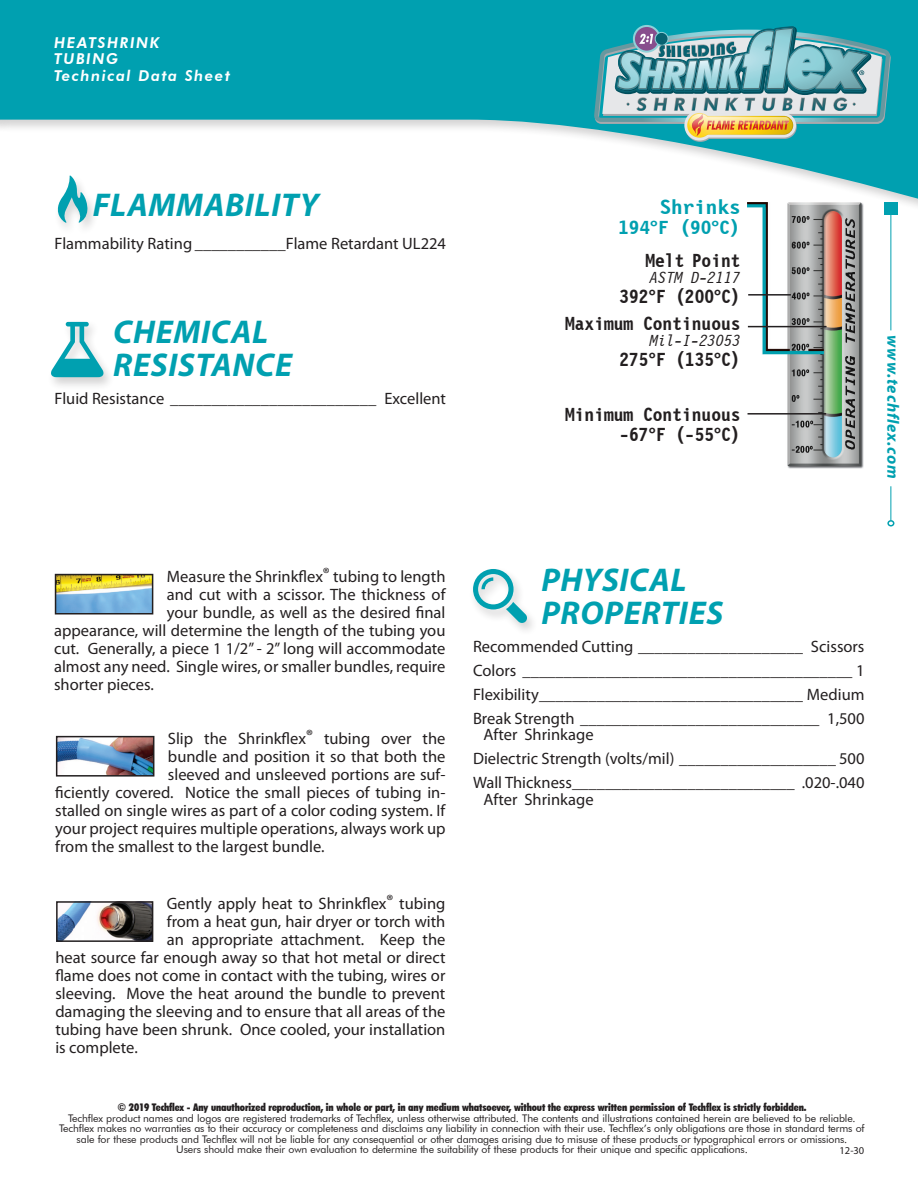
<style>
.page{position:relative;width:918px;height:1188px;background:#fff}
.page>*{position:absolute;margin:0;border:0;box-sizing:border-box;transform-origin:0 0}
.t1{font:italic 700 33px/33px "Myriad Pro";letter-spacing:.02em;color:#00a0b0}
.t2{font:700 21px "Letter Gothic 12 Pitch BT";color:#00a0b0;scale:1.1 1}
.t3{font:700 19.5px/27px "Letter Gothic 12 Pitch BT";color:#231f20;text-align:right}
.t4{font:700 19.5px/33px "Letter Gothic 12 Pitch BT";color:#00a0b0;text-align:right;scale:1.1 1}
.t5{font:16.5px/24px "Myriad Pro";color:#231f20;text-align:justify}
.t6{font:italic 16.5px "Letter Gothic 12 Pitch BT";color:#231f20}
.t7{font:italic 700 16.5px "Myriad Pro";letter-spacing:.05em;color:#00a0b0}
.t8{font:italic 800 15px/16.5px "Futura BT";letter-spacing:.1em;color:#fff}
.t9{font:10.5px/10.5px "Futura BT";letter-spacing:-.01em;color:#231f20;text-align:center}
.t10{font:900 condensed 10.5px "Futura BT";letter-spacing:-.01em;color:#231f20}
.t11{font:10.5px "Myriad Pro";color:#231f20}
.s1{font-family:"Myriad Pro"}
.s2{color:#231f20}
</style>
<div class="page">
<svg style="left:0;top:0;width:918px;height:202px;fill:#00a0b0"></svg>
<hr style="left:891px;top:486px;width:1px;height:35px;background:#00a0b0">
<hr style="left:891px;top:211px;width:1px;height:119px;background:#00a0b0">
<div style="left:884px;top:202px;width:14px;height:13px;background:#00a0b0"></div>
<div style="left:887px;top:520px;width:7px;height:6px;border:2px solid #00a0b0;border-radius:50%"></div>
<div style="left:47px;top:319px;width:68px;height:72px;background:#231f20;opacity:.2"></div>
<svg style="left:51px;top:322px;width:53px;height:55px"></svg>
<div style="left:469px;top:567px;width:69px;height:70px;background:#231f20;opacity:.2"></div>
<svg style="left:473px;top:569px;width:55px;height:54px"></svg>
<div style="left:54px;top:174px;width:45px;height:62px;background:#231f20;opacity:.2"></div>
<svg style="left:56px;top:175px;width:32px;height:48px"></svg>
<img style="left:58px;top:577px;width:92px;height:35px">
<div style="left:55px;top:574px;width:98px;height:41px;border:2px solid #231f20"></div>
<img style="left:59px;top:739px;width:92px;height:35px">
<div style="left:56px;top:736px;width:98px;height:41px;border:2px solid #231f20"></div>
<img style="left:59px;top:904px;width:91px;height:35px">
<div style="left:56px;top:901px;width:97px;height:41px;border:2px solid #231f20"></div>
<div style="left:633px;top:25px;width:28px;height:28px;border:2px solid #8ed1d9;border-radius:50%"></div>
<svg style="left:594px;top:26px;width:297px;height:116px"></svg>
<img style="left:747px;top:202px;width:117px;height:267px">
<hr style="left:748px;top:294px;width:43px;height:2px;background:#231f20">
<hr style="left:748px;top:326px;width:79px;height:1px;background:#231f20">
<hr style="left:748px;top:413px;width:78px;height:2px;background:#231f20">
<p class="t8" style="left:54px;top:34px;width:107px">HEATSHRINK<br>TUBING</p>
<h1 class="t1" style="left:93px;top:187px;width:228px">FLAMMABILITY</h1>
<p class="t5" style="left:55px;top:232px;width:393px">Flammability Rating ___________Flame Retardant UL224</p>
<h1 class="t1" style="left:113px;top:314px;width:180px">CHEMICAL<br>RESISTANCE</h1>
<p class="t5" style="left:55px;top:387px;width:393px">Fluid Resistance _________________________ Excellent</p>
<p class="t2" style="left:660px;top:195px;width:75px">Shrinks</p>
<p class="t4" style="left:618px;top:211px;width:113px">194<span class="s1">°</span>F (90<span class="s1">°</span>C)<br><span class="s2">Melt Point</span></p>
<p class="t6" style="left:650px;top:268px;width:92px">ASTM D-2117</p>
<p class="t3" style="left:565px;top:283px;width:177px">392<span class="s1">°</span>F (200<span class="s1">°</span>C)<br>Maximum Continuous</p>
<p class="t6" style="left:650px;top:331px;width:92px">Mil-I-23053</p>
<p class="t3" style="left:619px;top:346px;width:123px">275<span class="s1">°</span>F (135<span class="s1">°</span>C)</p>
<p class="t3" style="left:565px;top:406px;width:177px;line-height:19.5px">Minimum Continuous -67<span class="s1">°</span>F (-55<span class="s1">°</span>C)</p>
<p class="t7" style="left:904px;top:335px;width:145px;rotate:90deg">www.techflex.com</p>
<p class="t5" style="left:167px;top:564px;width:280px">Measure the Shrinkflex® tubing to length</p>
<p class="t5" style="left:167px;top:582px;width:280px">and cut with a scissor. The thickness of</p>
<p class="t5" style="left:167px;top:600px;width:280px">your bundle, as well as the desired final</p>
<p class="t5" style="left:54px;top:618px;width:393px">appearance, will determine the length of the tubing you</p>
<p class="t5" style="left:54px;top:636px;width:393px">cut. Generally, a piece 1 1/2” - 2” long will accommodate</p>
<p class="t5" style="left:54px;top:654px;width:393px">almost any need. Single wires, or smaller bundles, require</p>
<p class="t5" style="left:54px;top:672px;width:101px">shorter pieces.</p>
<p class="t5" style="left:168px;top:726px;width:279px">Slip the Shrinkflex® tubing over the</p>
<p class="t5" style="left:168px;top:744px;width:279px">bundle and position it so that both the</p>
<p class="t5" style="left:168px;top:762px;width:279px">sleeved and unsleeved portions are suf-</p>
<p class="t5" style="left:55px;top:780px;width:392px">ficiently covered. Notice the small pieces of tubing in-</p>
<p class="t5" style="left:55px;top:798px;width:392px">stalled on single wires as part of a color coding system. If</p>
<p class="t5" style="left:55px;top:816px;width:392px">your project requires multiple operations, always work up</p>
<p class="t5" style="left:55px;top:834px;width:271px">from the smallest to the largest bundle.</p>
<p class="t5" style="left:167px;top:891px;width:280px">Gently apply heat to Shrinkflex® tubing</p>
<p class="t5" style="left:167px;top:909px;width:280px">from a heat gun, hair dryer or torch with</p>
<p class="t5" style="left:167px;top:927px;width:280px">an appropriate attachment. Keep the</p>
<p class="t5" style="left:55px;top:945px;width:392px">heat source far enough away so that hot metal or direct</p>
<p class="t5" style="left:55px;top:963px;width:392px">flame does not come in contact with the tubing, wires or</p>
<p class="t5" style="left:55px;top:981px;width:392px">sleeving. Move the heat around the bundle to prevent</p>
<p class="t5" style="left:55px;top:999px;width:392px">damaging the sleeving and to ensure that all areas of the</p>
<p class="t5" style="left:55px;top:1017px;width:392px">tubing have been shrunk. Once cooled, your installation</p>
<p class="t5" style="left:55px;top:1035px;width:84px">is complete.</p>
<h1 class="t1" style="left:541px;top:562px;width:183px">PHYSICAL<br>PROPERTIES</h1>
<p class="t5" style="left:473px;top:634px;width:393px">Recommended Cutting ____________________ Scissors Colors ________________________________________ 1<br>Flexibility________________________________ Medium Break Strength _____________________________ 1,500</p>
<p class="t5" style="left:473px;top:722px;width:393px;text-align:left;text-indent:10px">After Shrinkage<br>Dielectric Strength (volts/mil) ___________________ 500<br>Wall Thickness___________________________ .020-.040</p>
<p class="t5" style="left:484px;top:787px;width:112px">After Shrinkage</p>
<p class="t10" style="left:118px;top:1101px;width:690px">© 2019 Techflex - Any unauthorized reproduction, in whole or part, in any medium whatsoever, without the express written permission of Techflex is strictly forbidden.</p>
<p class="t9" style="left:59px;top:1113px;width:807px">Techflex product names and logos are registered trademarks of Techflex, unless otherwise attributed. The contents and illustrations contained herein are believed to be reliable.<br>Techflex makes no warranties as to their accuracy or completeness and disclaims any liability in connection with their use. Techflex’s only obligations are those in standard terms of sale for these products and Techflex will not be liable for any consequential or other damages arising due to misuse of these products or typographical errors or omissions.<br>Users should make their own evaluation to determine the suitability of these products for their unique and specific applications.</p>
<p class="t11" style="left:840px;top:1144px;width:26px">12-30</p>
</div>
